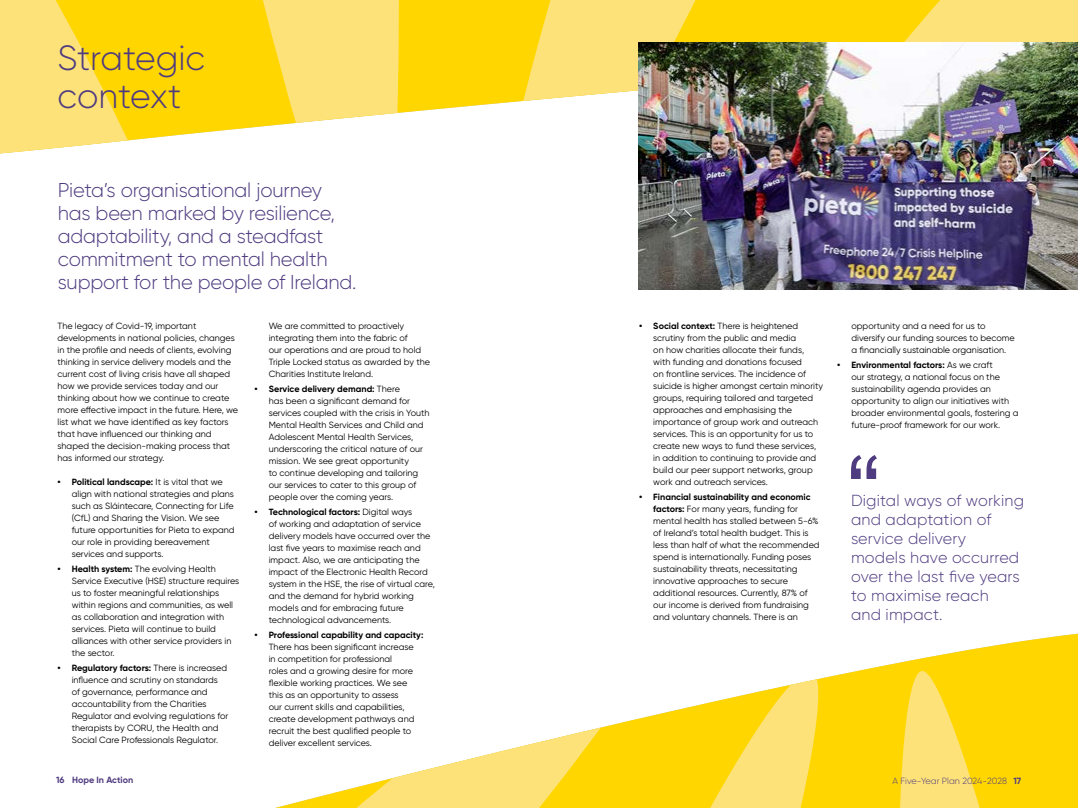
<style>
.page{position:relative;width:1078px;height:808px;background:#fff}
.page>*{position:absolute;margin:0;border:0;box-sizing:border-box;transform-origin:0 0}
.t1{font:300 35px/38px "Gilroy";color:#4f3b80}
.t2{font:300 20px/23px "Gilroy";letter-spacing:-.01em;color:#4f3b80}
.t3{font:300 16px/19px "Gilroy";letter-spacing:.01em;color:#4f3b80}
.t4{font:9px/12px "Gilroy";color:#000}
.t5{font:700 9px "Gilroy";color:#000}
.t6{font:300 9px "Gilroy";letter-spacing:-.005em;color:#4f3b80}
.t7{font:700 9px "Gilroy";color:#4f3b80}
.s1{font-weight:700}
</style>
<div class="page">
<div style="left:417px;top:0;width:35px;height:111px;background:#ffd600"></div>
<svg style="left:452px;top:0;width:187px;height:108px;fill:#ffe279"></svg>
<svg style="left:215px;top:0;width:202px;height:132px;fill:#fde279"></svg>
<svg style="left:639px;top:0;width:438px;height:43px;fill:#ffd600"></svg>
<svg style="left:0;top:0;width:215px;height:153px"></svg>
<svg style="left:852px;top:634px;width:225px;height:174px;fill:#ffd600"></svg>
<svg style="left:691px;top:672px;width:161px;height:136px;fill:#ffd600"></svg>
<div style="left:644px;top:706px;width:47px;height:102px;background:#ffd600"></div>
<svg style="left:275px;top:717px;width:369px;height:91px"></svg>
<svg style="left:881px;top:638px;width:196px;height:170px"></svg>
<img style="left:638px;top:43px;width:439px;height:246px">
<svg style="left:851px;top:455px;width:25px;height:24px"></svg>
<h1 class="t1" style="left:58px;top:38px;width:149px">Strategic context</h1>
<h2 class="t2" style="left:58px;top:178px;width:300px">Pieta’s organisational journey has been marked by resilience, adaptability, and a steadfast commitment to mental health support for the people of Ireland.</h2>
<p class="t4" style="left:58px;top:320px;width:182px">The legacy of Covid-19, important developments in national policies, changes in the profile and needs of clients, evolving thinking in service delivery models and the current cost of living crisis have all shaped how we provide services today and our thinking about how we continue to create more effective impact in the future. Here, we list what we have identified as key factors that have influenced our thinking and shaped the decision-making process that has informed our strategy.</p>
<p class="t4" style="left:72px;top:476px;width:164px;text-indent:-14px"><span class="s1">• Political landscape:</span> It is vital that we align with national strategies and plans such as Sláintecare, Connecting for Life (CfL) and Sharing the Vision. We see future opportunities for Pieta to expand our role in providing bereavement services and supports.</p>
<p class="t4" style="left:72px;top:563px;width:169px;text-indent:-14px"><span class="s1">• Health system:</span> The evolving Health Service Executive (HSE) structure requires us to foster meaningful relationships within regions and communities, as well as collaboration and integration with services. Pieta will continue to build alliances with other service providers in the sector.</p>
<p class="t4" style="left:72px;top:662px;width:158px;text-indent:-14px"><span class="s1">• Regulatory factors:</span> There is increased influence and scrutiny on standards<br>of governance, performance and accountability from the Charities Regulator and evolving regulations for therapists by CORU, the Health and Social Care Professionals Regulator.</p>
<p class="t4" style="left:269px;top:320px;width:163px">We are committed to proactively integrating them into the fabric of<br>our operations and are proud to hold Triple Locked status as awarded by the Charities Institute Ireland.</p>
<p class="t4" style="left:269px;top:383px;width:162px;text-indent:-14px"><span class="s1">• Service delivery demand:</span> There<br>has been a significant demand for services coupled with the crisis in Youth Mental Health Services and Child and Adolescent Mental Health Services, underscoring the critical nature of our mission. We see great opportunity<br>to continue developing and tailoring our services to cater to this group of people over the coming years.</p>
<p class="t4" style="left:269px;top:506px;width:167px;text-indent:-14px"><span class="s1">• Technological factors:</span> Digital ways<br>of working and adaptation of service delivery models have occurred over the last five years to maximise reach and impact. Also, we are anticipating the impact of the Electronic Health Record system in the HSE, the rise of virtual care, and the demand for hybrid working models and for embracing future technological advancements.</p>
<p class="t5" style="left:254px;top:629px;width:170px">• Professional capability and capacity:</p>
<p class="t4" style="left:269px;top:640px;width:147px">There has been significant increase in competition for professional<br>roles and a growing desire for more flexible working practices. We see this as an opportunity to assess<br>our current skills and capabilities, create development pathways and recruit the best qualified people to deliver excellent services.</p>
<p class="t4" style="left:653px;top:320px;width:171px;text-indent:-14px"><span class="s1">• Social context:</span> There is heightened scrutiny from the public and media<br>on how charities allocate their funds, with funding and donations focused<br>on frontline services. The incidence of suicide is higher amongst certain minority groups, requiring tailored and targeted approaches and emphasising the importance of group work and outreach services. This is an opportunity for us to create new ways to fund these services, in addition to continuing to provide and build our peer support networks, group work and outreach services.</p>
<p class="t4" style="left:653px;top:491px;width:168px;text-indent:-14px"><span class="s1">• Financial sustainability and economic factors:</span> For many years, funding for mental health has stalled between 5-6% of Ireland’s total health budget. This is less than half of what the recommended spend is internationally. Funding poses sustainability threats, necessitating innovative approaches to secure additional resources. Currently, 87% of our income is derived from fundraising and voluntary channels. There is an</p>
<p class="t4" style="left:851px;top:320px;width:165px">opportunity and a need for us to diversify our funding sources to become a financially sustainable organisation.</p>
<p class="t4" style="left:851px;top:359px;width:168px;text-indent:-14px"><span class="s1">• Environmental factors:</span> As we craft<br>our strategy, a national focus on the sustainability agenda provides an opportunity to align our initiatives with broader environmental goals, fostering a future-proof framework for our work.</p>
<h3 class="t3" style="left:850px;top:491px;width:175px">Digital ways of working and adaptation of service delivery models have occurred over the last five years to maximise reach<br>and impact.</h3>
<p class="t7" style="left:56px;top:774px;width:79px">16 Hope In Action</p>
<p class="t6" style="left:892px;top:775px;width:130px">A Five-Year Plan 2024-2028 <span class="s1">17</span></p>
</div>
